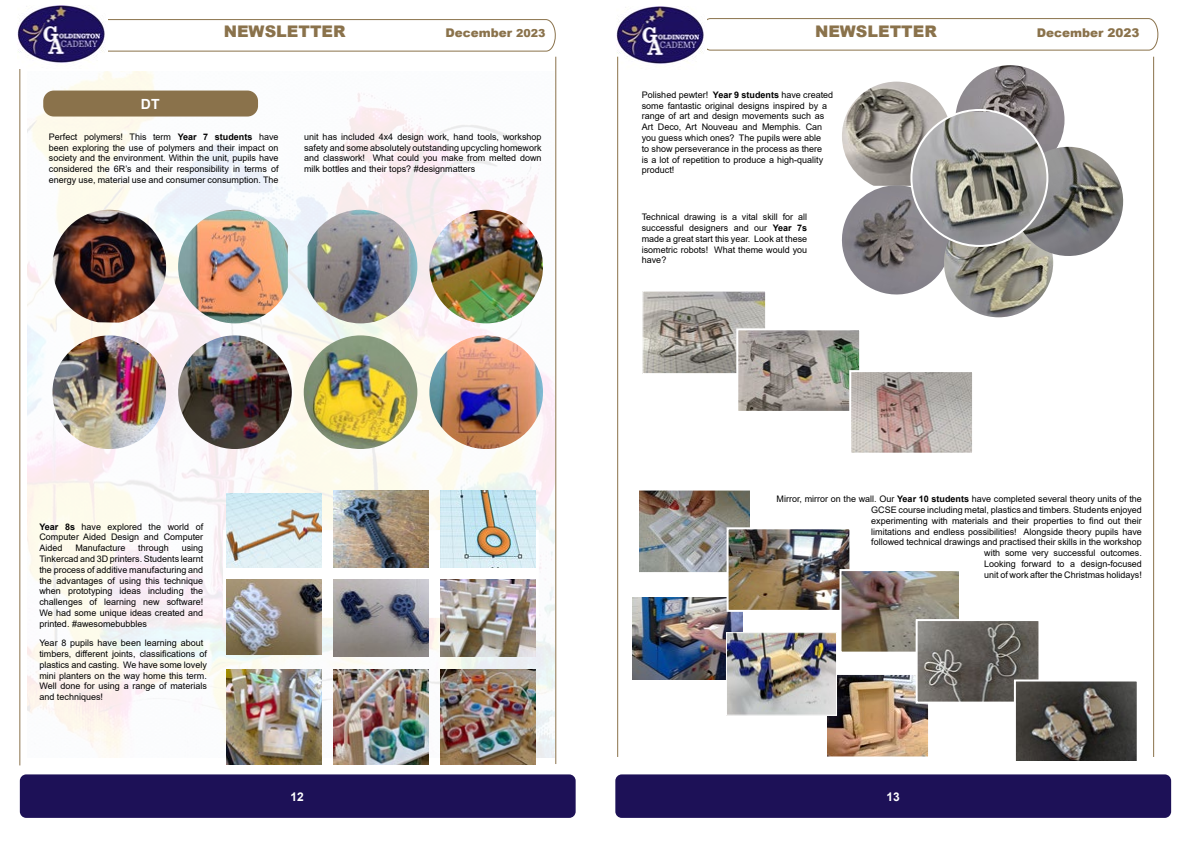
<style>
.page{position:relative;width:1191px;height:842px;background:#fff}
.page>*{position:absolute;margin:0;border:0;box-sizing:border-box;transform-origin:0 0}
.t1{font:900 16px "Arial";color:#8a724b}
.t2{font:700 14px "Arial";color:#fff}
.t3{font:900 12px "Arial";color:#8a724b}
.t4{font:700 12px "Arial";color:#fff}
.t5{font:9px/10.8px "Arial";color:#000;text-align:justify}
.s1{font-size:11px}
.s2{font-weight:700}
</style>
<div class="page">
<div style="left:20px;top:774px;width:555px;height:44px;background:#1d1157;border-radius:6px"></div>
<div style="left:615px;top:774px;width:556px;height:44px;background:#1d1157;border-radius:6px"></div>
<svg style="left:108px;top:19px;width:448px;height:33px"></svg>
<svg style="left:707px;top:18px;width:451px;height:33px"></svg>
<img style="left:617px;top:7px;width:87px;height:63px">
<hr style="left:617px;top:57px;width:1px;height:700px;background:#8a724b">
<hr style="left:555px;top:57px;width:1px;height:707px;background:#8a724b">
<hr style="left:1153px;top:57px;width:1px;height:700px;background:#8a724b">
<hr style="left:19px;top:57px;width:1px;height:708px;background:#8a724b">
<img style="left:18px;top:6px;width:87px;height:63px">
<img style="left:827px;top:676px;width:100px;height:79px">
<div style="left:818px;top:674px;width:111px;height:83px;border:1px solid #fff"></div>
<img style="left:632px;top:597px;width:110px;height:83px">
<img style="left:27px;top:72px;width:528px;height:685px">
<div style="left:43px;top:91px;width:215px;height:26px;background:#8a724b;border-radius:11px"></div>
<img style="left:52px;top:210px;width:115px;height:113px">
<img style="left:178px;top:210px;width:110px;height:113px">
<img style="left:307px;top:210px;width:110px;height:113px">
<img style="left:429px;top:210px;width:114px;height:113px;border-radius:57px">
<img style="left:52px;top:335px;width:114px;height:114px;border-radius:57px">
<img style="left:178px;top:335px;width:114px;height:114px;border-radius:57px">
<img style="left:304px;top:335px;width:113px;height:114px;border-radius:57px">
<img style="left:429px;top:335px;width:114px;height:114px;border-radius:57px">
<div style="left:223px;top:530px;width:316px;height:88px;background:#fff"></div>
<img style="left:440px;top:490px;width:95px;height:77px">
<img style="left:333px;top:490px;width:95px;height:77px">
<img style="left:227px;top:579px;width:94px;height:76px">
<img style="left:333px;top:579px;width:95px;height:77px">
<img style="left:440px;top:579px;width:95px;height:77px">
<img style="left:227px;top:494px;width:94px;height:73px">
<img style="left:956px;top:65px;width:108px;height:82px">
<img style="left:842px;top:82px;width:104px;height:103px">
<img style="left:842px;top:185px;width:114px;height:112px">
<img style="left:944px;top:208px;width:109px;height:109px;border-radius:55px">
<img style="left:1006px;top:147px;width:118px;height:116px">
<img style="left:911px;top:112px;width:136px;height:134px">
<img style="left:644px;top:293px;width:120px;height:79px">
<div style="left:642px;top:291px;width:124px;height:83px;border:1px solid #fff"></div>
<img style="left:739px;top:331px;width:119px;height:79px">
<div style="left:736px;top:328px;width:125px;height:85px;border:2px solid #fff"></div>
<img style="left:852px;top:373px;width:119px;height:79px">
<div style="left:849px;top:370px;width:125px;height:85px;border:2px solid #fff"></div>
<img style="left:639px;top:492px;width:110px;height:79px">
<div style="left:632px;top:490px;width:124px;height:83px;border:1px solid #fff"></div>
<img style="left:729px;top:530px;width:119px;height:79px">
<div style="left:726px;top:527px;width:125px;height:85px;border:2px solid #fff"></div>
<img style="left:842px;top:572px;width:116px;height:79px">
<div style="left:839px;top:569px;width:125px;height:85px;border:2px solid #fff"></div>
<img style="left:918px;top:622px;width:119px;height:79px">
<div style="left:915px;top:619px;width:125px;height:85px;border:2px solid #fff"></div>
<img style="left:1017px;top:682px;width:118px;height:78px">
<div style="left:1014px;top:679px;width:124px;height:85px;border:2px solid #fff"></div>
<img style="left:728px;top:634px;width:107px;height:79px">
<div style="left:726px;top:632px;width:111px;height:83px;border:1px solid #fff"></div>
<img style="left:227px;top:669px;width:94px;height:95px">
<img style="left:333px;top:669px;width:95px;height:95px">
<img style="left:440px;top:669px;width:95px;height:95px">
<h1 class="t1" style="left:224px;top:20px;width:123px">NEWSLETTER</h1>
<h3 class="t3" style="left:445px;top:24px;width:101px">December <span class="s1">2023</span></h3>
<h1 class="t1" style="left:815px;top:20px;width:123px">NEWSLETTER</h1>
<h3 class="t3" style="left:1036px;top:24px;width:104px">December 2023</h3>
<h2 class="t2" style="left:141px;top:94px;width:20px">DT</h2>
<p class="t5" style="left:49px;top:131px;width:231px">Perfect polymers! This term <span class="s2">Year 7 students</span> have been exploring the use of polymers and their impact on society and the environment. Within the unit, pupils have considered the 6R’s and their responsibility in terms of energy use, material use and consumer consumption. The</p>
<p class="t5" style="left:304px;top:131px;width:239px">unit has included 4x4 design work, hand tools, workshop safety and some absolutely outstanding upcycling homework and classwork! What could you make from melted down milk bottles and their tops? #designmatters</p>
<p class="t5" style="left:39px;top:521px;width:165px"><span class="s2">Year 8s</span> have explored the world of Computer Aided Design and Computer Aided</p>
<p class="t5" style="left:75px;top:543px;width:52px">Manufacture</p>
<p class="t5" style="left:138px;top:543px;width:32px">through</p>
<p class="t5" style="left:39px;top:543px;width:165px;text-indent:142px">using Tinkercad and 3D printers. Students learnt the process of additive manufacturing and the advantages of using this technique when prototyping ideas including the challenges of learning new software!<br>We had some unique ideas created and printed. #awesomebubbles</p>
<p class="t5" style="left:39px;top:637px;width:169px;text-align:left">Year 8 pupils have been learning about timbers, different joints, classifications of plastics and casting. We have some lovely mini planters on the way home this term.<br>Well done for using a range of materials and techniques!</p>
<h3 class="t4" style="left:290px;top:788px;width:15px">12</h3>
<p class="t5" style="left:642px;top:89px;width:193px;text-align:left">Polished pewter! <span class="s2">Year 9 students</span> have created some fantastic original designs inspired by a range of art and design movements such as Art Deco, Art Nouveau and Memphis. Can you guess which ones? The pupils were able<br>to show perseverance in the process as there<br>is a lot of repetition to produce a high-quality product!</p>
<p class="t5" style="left:642px;top:212px;width:167px">Technical drawing is a vital skill for all successful designers and our <span class="s2">Year 7s </span>made a great start this year. Look at these isometric robots! What theme would you have?</p>
<p class="t5" style="left:776px;top:493px;width:367px;text-align:right">Mirror, mirror on the wall. Our <span class="s2">Year 10 students</span> have completed several theory units of the GCSE course including metal, plastics and timbers. Students enjoyed<br>experimenting with materials and their properties to find out their<br>limitations and endless possibilities! Alongside theory pupils have<br>followed technical drawings and practised their skills in the workshop<br>with some very successful outcomes.<br>Looking forward to a design-focused<br>unit of work after the Christmas holidays!</p>
<h3 class="t4" style="left:886px;top:788px;width:15px">13</h3>
</div>
